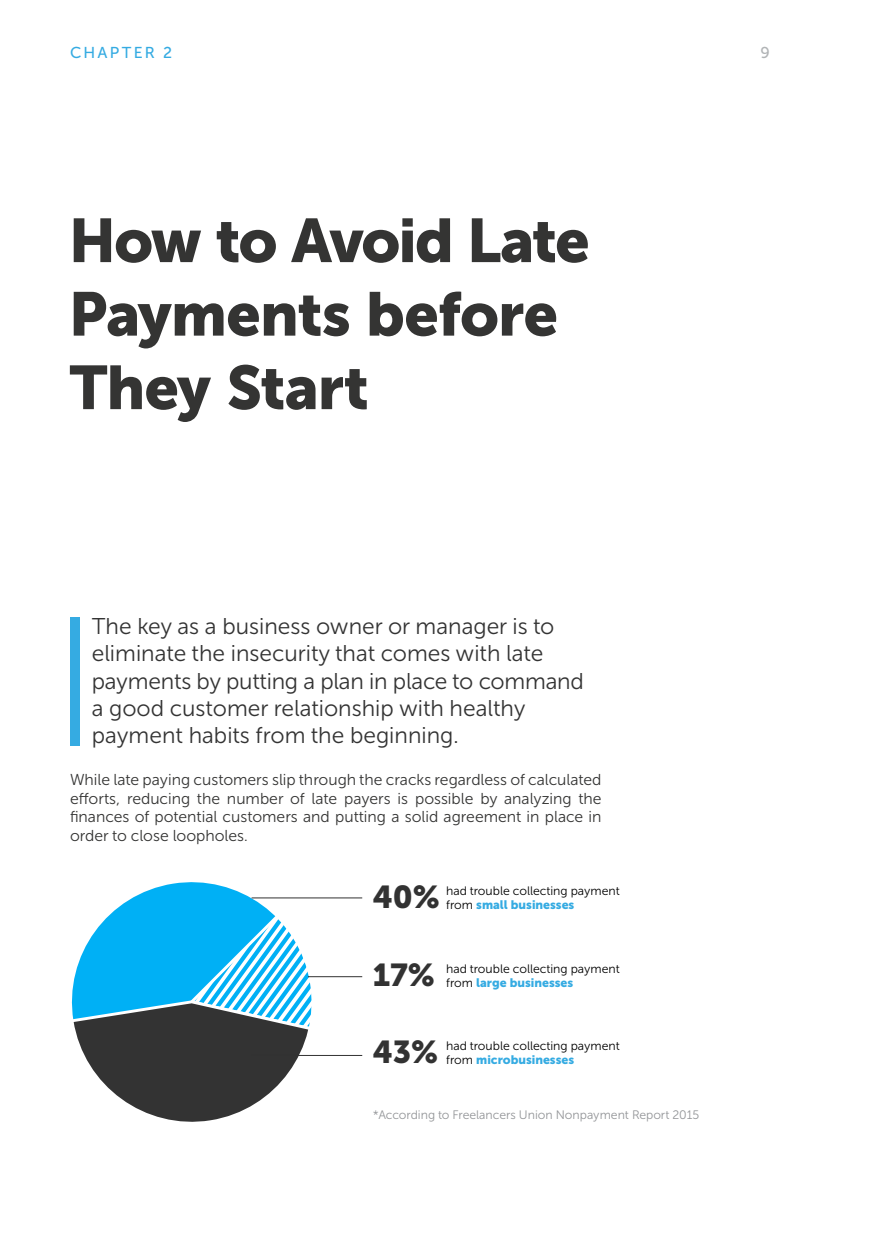
<style>
.page{position:relative;width:875px;height:1234px;background:#fff}
.page>*{position:absolute;margin:0;border:0;box-sizing:border-box;transform-origin:0 0}
.t1{font:61.25px/73.5px "Museo Sans Cyrl 900";letter-spacing:-.02em;color:#343433}
.t2{font:31.5px "Museo Sans Cyrl 900";color:#323232}
.t3{font:22.75px/27.3px "Museo Sans Cyrl 300";color:#333}
.t4{font:15.75px/18.9px "Museo Sans Cyrl 300";color:#343433;text-align:justify}
.t5{font:15.75px "Museo Sans Cyrl 500";letter-spacing:.14em;color:#35abe2}
.t6{font:15.75px "Museo Sans Cyrl 500";color:#b1b4b6}
.t7{font:12.25px "Museo Sans Cyrl 300";color:#000}
.t8{font:12.25px "Museo Sans Cyrl 900";color:#35abe2}
.t9{font:12.25px "Museo Sans Cyrl 300";color:#939598}
.s1{font-family:"Museo Sans Cyrl 300";color:#000}
</style>
<div class="page">
<div style="left:70px;top:617px;width:10px;height:129px;background:#35abe2"></div>
<svg style="left:71px;top:882px;width:249px;height:240px"></svg>
<hr style="left:252px;top:1055px;width:110px;height:1px;background:#323232">
<hr style="left:308px;top:976px;width:54px;height:1px;background:#323232">
<hr style="left:252px;top:898px;width:110px;height:1px;background:#323232">
<p class="t5" style="left:70px;top:44px;width:104px">CHAPTER 2</p>
<p class="t6" style="left:761px;top:44px;width:11px">9</p>
<h1 class="t1" style="left:69px;top:204px;width:522px">How to Avoid Late<br>Payments before<br>They Start</h1>
<h3 class="t3" style="left:92px;top:613px;width:494px">The key as a business owner or manager is to eliminate the insecurity that comes with late payments by putting a plan in place to command a good customer relationship with healthy payment habits from the beginning.</h3>
<p class="t4" style="left:70px;top:770px;width:533px">While late paying customers slip through the cracks regardless of calculated efforts, reducing the number of late payers is possible by analyzing the finances of potential customers and putting a solid agreement in place in order to close loopholes.</p>
<h2 class="t2" style="left:373px;top:879px;width:68px">40%</h2>
<p class="t7" style="left:446px;top:884px;width:175px">had trouble collecting payment</p>
<p class="t8" style="left:446px;top:897px;width:130px"><span class="s1">from</span> small businesses</p>
<h2 class="t2" style="left:373px;top:957px;width:64px">17%</h2>
<p class="t7" style="left:446px;top:962px;width:175px">had trouble collecting payment</p>
<p class="t8" style="left:446px;top:975px;width:129px"><span class="s1">from</span> large businesses</p>
<h2 class="t2" style="left:373px;top:1034px;width:67px">43%</h2>
<p class="t7" style="left:446px;top:1039px;width:175px">had trouble collecting payment</p>
<p class="t8" style="left:446px;top:1052px;width:129px"><span class="s1">from</span> microbusinesses</p>
<p class="t9" style="left:373px;top:1108px;width:328px">*According to Freelancers Union Nonpayment Report 2015</p>
</div>
